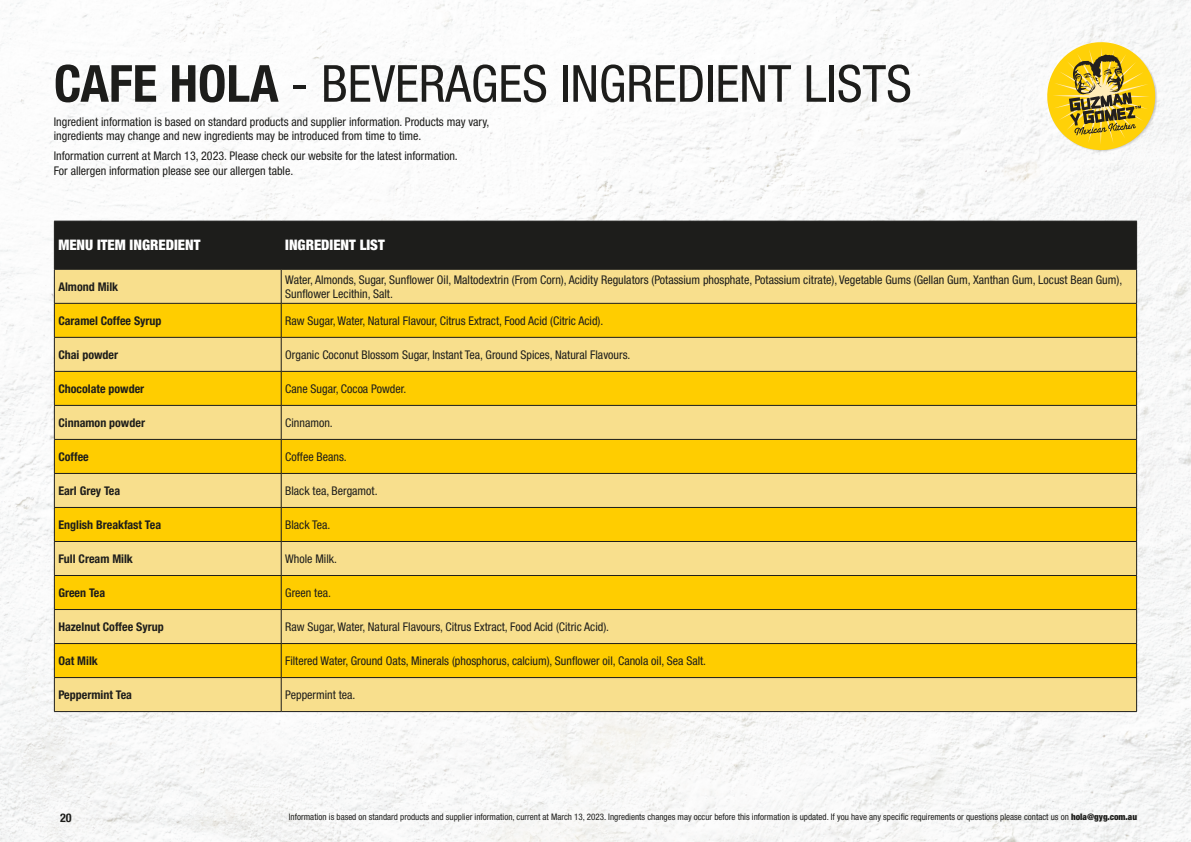
<style>
.page{position:relative;width:1191px;height:842px;background:#fff}
.page>*{position:absolute;margin:0;border:0;box-sizing:border-box;transform-origin:0 0}
.Heading{font:condensed 51.2px "Helvetica Neue LT Std";color:#1d1d1b}
.Menu_Item{font:900 condensed 14.5px "Helvetica Neue LT Std";color:#fff}
.Ingredient_List{font:condensed 12px/14px "Helvetica Neue LT Std";color:#1d1d1b}
.Body_Copy{font:condensed 12px/14.4px "Helvetica Neue LT Std";color:#1d1d1b}
.Ingredient_List-2{font:700 condensed 12px "Helvetica Neue LT Std";color:#1d1d1b}
.t1{font:condensed 9px "Helvetica Neue LT Std";color:#1d1d1b}
.s1{font-weight:700}
.s2{font-weight:900}
</style>
<div class="page">
<img style="left:0;top:0;width:1191px;height:842px">
<div style="left:55px;top:222px;width:1081px;height:47px;background:#1d1d1b"></div>
<div style="left:55px;top:270px;width:1081px;height:441px;background:#f8df8d"></div>
<svg style="left:55px;top:304px;width:1081px;height:373px;background:#fbd440"></svg>
<hr style="left:281px;top:221px;width:1px;height:48px;background:#1d1d1b">
<hr style="left:54px;top:270px;width:1px;height:33px;background:#1d1d1b">
<hr style="left:281px;top:270px;width:1px;height:33px;background:#1d1d1b">
<hr style="left:1136px;top:270px;width:1px;height:33px;background:#1d1d1b">
<hr style="left:54px;top:303px;width:227px;height:1px;background:#1d1d1b">
<hr style="left:54px;top:304px;width:1px;height:33px;background:#1d1d1b">
<hr style="left:281px;top:303px;width:855px;height:1px;background:#1d1d1b">
<hr style="left:281px;top:304px;width:1px;height:33px;background:#1d1d1b">
<hr style="left:1136px;top:304px;width:1px;height:33px;background:#1d1d1b">
<hr style="left:54px;top:337px;width:227px;height:1px;background:#1d1d1b">
<hr style="left:54px;top:338px;width:1px;height:33px;background:#1d1d1b">
<hr style="left:281px;top:337px;width:855px;height:1px;background:#1d1d1b">
<hr style="left:281px;top:338px;width:1px;height:33px;background:#1d1d1b">
<hr style="left:1136px;top:338px;width:1px;height:33px;background:#1d1d1b">
<hr style="left:54px;top:371px;width:227px;height:1px;background:#1d1d1b">
<hr style="left:54px;top:372px;width:1px;height:33px;background:#1d1d1b">
<hr style="left:281px;top:371px;width:855px;height:1px;background:#1d1d1b">
<hr style="left:281px;top:372px;width:1px;height:33px;background:#1d1d1b">
<hr style="left:1136px;top:372px;width:1px;height:33px;background:#1d1d1b">
<hr style="left:54px;top:405px;width:227px;height:1px;background:#1d1d1b">
<hr style="left:54px;top:406px;width:1px;height:33px;background:#1d1d1b">
<hr style="left:281px;top:405px;width:855px;height:1px;background:#1d1d1b">
<hr style="left:281px;top:406px;width:1px;height:33px;background:#1d1d1b">
<hr style="left:1136px;top:406px;width:1px;height:33px;background:#1d1d1b">
<hr style="left:54px;top:439px;width:227px;height:1px;background:#1d1d1b">
<hr style="left:54px;top:440px;width:1px;height:33px;background:#1d1d1b">
<hr style="left:281px;top:439px;width:855px;height:1px;background:#1d1d1b">
<hr style="left:281px;top:440px;width:1px;height:33px;background:#1d1d1b">
<hr style="left:1136px;top:440px;width:1px;height:33px;background:#1d1d1b">
<hr style="left:54px;top:473px;width:227px;height:1px;background:#1d1d1b">
<hr style="left:54px;top:474px;width:1px;height:33px;background:#1d1d1b">
<hr style="left:281px;top:473px;width:855px;height:1px;background:#1d1d1b">
<hr style="left:281px;top:474px;width:1px;height:33px;background:#1d1d1b">
<hr style="left:1136px;top:474px;width:1px;height:33px;background:#1d1d1b">
<hr style="left:54px;top:507px;width:227px;height:1px;background:#1d1d1b">
<hr style="left:54px;top:508px;width:1px;height:33px;background:#1d1d1b">
<hr style="left:281px;top:507px;width:855px;height:1px;background:#1d1d1b">
<hr style="left:281px;top:508px;width:1px;height:33px;background:#1d1d1b">
<hr style="left:1136px;top:508px;width:1px;height:33px;background:#1d1d1b">
<hr style="left:54px;top:541px;width:227px;height:1px;background:#1d1d1b">
<hr style="left:54px;top:542px;width:1px;height:33px;background:#1d1d1b">
<hr style="left:281px;top:541px;width:855px;height:1px;background:#1d1d1b">
<hr style="left:281px;top:542px;width:1px;height:33px;background:#1d1d1b">
<hr style="left:1136px;top:542px;width:1px;height:33px;background:#1d1d1b">
<hr style="left:54px;top:575px;width:227px;height:1px;background:#1d1d1b">
<hr style="left:54px;top:576px;width:1px;height:33px;background:#1d1d1b">
<hr style="left:281px;top:575px;width:855px;height:1px;background:#1d1d1b">
<hr style="left:281px;top:576px;width:1px;height:33px;background:#1d1d1b">
<hr style="left:1136px;top:576px;width:1px;height:33px;background:#1d1d1b">
<hr style="left:54px;top:609px;width:227px;height:1px;background:#1d1d1b">
<hr style="left:54px;top:610px;width:1px;height:33px;background:#1d1d1b">
<hr style="left:281px;top:609px;width:855px;height:1px;background:#1d1d1b">
<hr style="left:281px;top:610px;width:1px;height:33px;background:#1d1d1b">
<hr style="left:1136px;top:610px;width:1px;height:33px;background:#1d1d1b">
<hr style="left:54px;top:643px;width:227px;height:1px;background:#1d1d1b">
<hr style="left:54px;top:644px;width:1px;height:33px;background:#1d1d1b">
<hr style="left:281px;top:643px;width:855px;height:1px;background:#1d1d1b">
<hr style="left:281px;top:644px;width:1px;height:33px;background:#1d1d1b">
<hr style="left:1136px;top:644px;width:1px;height:33px;background:#1d1d1b">
<hr style="left:54px;top:677px;width:227px;height:1px;background:#1d1d1b">
<hr style="left:54px;top:678px;width:1px;height:33px;background:#1d1d1b">
<hr style="left:281px;top:677px;width:855px;height:1px;background:#1d1d1b">
<hr style="left:281px;top:678px;width:1px;height:33px;background:#1d1d1b">
<hr style="left:1136px;top:678px;width:1px;height:33px;background:#1d1d1b">
<hr style="left:54px;top:711px;width:227px;height:1px;background:#1d1d1b">
<hr style="left:281px;top:711px;width:855px;height:1px;background:#1d1d1b">
<hr style="left:54px;top:221px;width:227px;height:1px;background:#1d1d1b">
<hr style="left:54px;top:221px;width:1px;height:48px;background:#1d1d1b">
<hr style="left:281px;top:221px;width:855px;height:1px;background:#1d1d1b">
<hr style="left:1136px;top:221px;width:1px;height:48px;background:#1d1d1b">
<hr style="left:54px;top:269px;width:227px;height:1px;background:#1d1d1b">
<hr style="left:281px;top:269px;width:855px;height:1px;background:#1d1d1b">
<svg style="left:1044px;top:39px;width:114px;height:114px"></svg>
<svg style="left:60px;top:813px;width:11px;height:9px"></svg>
<p class="Heading" style="left:54px;top:54px;width:859px"><span class="s1">CAFE HOLA</span> - BEVERAGES INGREDIENT LISTS</p>
<p class="Body_Copy" style="left:54px;top:114px;width:437px">Ingredient information is based on standard products and supplier information. Products may vary, ingredients may change and new ingredients may be introduced from time to time.</p>
<p class="Body_Copy" style="left:54px;top:149px;width:405px">Information current at March 13, 2023. Please check our website for the latest information.<br>For allergen information please see our allergen table.</p>
<p class="Menu_Item" style="left:58px;top:236px;width:143px">MENU ITEM INGREDIENT</p>
<p class="Menu_Item" style="left:285px;top:236px;width:101px">INGREDIENT LIST</p>
<p class="Ingredient_List-2" style="left:58px;top:279px;width:61px">Almond Milk</p>
<p class="Ingredient_List" style="left:285px;top:272px;width:838px">Water, Almonds, Sugar, Sunflower Oil, Maltodextrin (From Corn), Acidity Regulators (Potassium phosphate, Potassium citrate), Vegetable Gums (Gellan Gum, Xanthan Gum, Locust Bean Gum),<br>Sunflower Lecithin, Salt.</p>
<p class="Ingredient_List-2" style="left:58px;top:313px;width:105px">Caramel Coffee Syrup</p>
<p class="Ingredient_List" style="left:285px;top:313px;width:320px">Raw Sugar, Water, Natural Flavour, Citrus Extract, Food Acid (Citric Acid).</p>
<p class="Ingredient_List-2" style="left:58px;top:347px;width:61px">Chai powder</p>
<p class="Ingredient_List" style="left:285px;top:347px;width:347px">Organic Coconut Blossom Sugar, Instant Tea, Ground Spices, Natural Flavours.</p>
<p class="Ingredient_List-2" style="left:58px;top:381px;width:87px">Chocolate powder</p>
<p class="Ingredient_List" style="left:285px;top:381px;width:123px">Cane Sugar, Cocoa Powder.</p>
<p class="Ingredient_List-2" style="left:58px;top:415px;width:88px">Cinnamon powder</p>
<p class="Ingredient_List" style="left:285px;top:415px;width:49px">Cinnamon.</p>
<p class="Ingredient_List-2" style="left:58px;top:449px;width:32px">Coffee</p>
<p class="Ingredient_List" style="left:285px;top:449px;width:63px">Coffee Beans.</p>
<p class="Ingredient_List-2" style="left:58px;top:483px;width:63px">Earl Grey Tea</p>
<p class="Ingredient_List" style="left:285px;top:483px;width:94px">Black tea, Bergamot.</p>
<p class="Ingredient_List-2" style="left:58px;top:517px;width:104px">English Breakfast Tea</p>
<p class="Ingredient_List" style="left:285px;top:517px;width:47px">Black Tea.</p>
<p class="Ingredient_List-2" style="left:58px;top:551px;width:76px">Full Cream Milk</p>
<p class="Ingredient_List" style="left:285px;top:551px;width:53px">Whole Milk.</p>
<p class="Ingredient_List-2" style="left:58px;top:585px;width:48px">Green Tea</p>
<p class="Ingredient_List" style="left:285px;top:585px;width:47px">Green tea.</p>
<p class="Ingredient_List-2" style="left:58px;top:619px;width:107px">Hazelnut Coffee Syrup</p>
<p class="Ingredient_List" style="left:285px;top:619px;width:325px">Raw Sugar, Water, Natural Flavours, Citrus Extract, Food Acid (Citric Acid).</p>
<p class="Ingredient_List-2" style="left:58px;top:653px;width:41px">Oat Milk</p>
<p class="Ingredient_List" style="left:285px;top:653px;width:422px">Filtered Water, Ground Oats, Minerals (phosphorus, calcium), Sunflower oil, Canola oil, Sea Salt.</p>
<p class="Ingredient_List-2" style="left:58px;top:687px;width:75px">Peppermint Tea</p>
<p class="Ingredient_List" style="left:285px;top:687px;width:72px">Peppermint tea.</p>
<p class="t1" style="left:289px;top:812px;width:850px">Information is based on standard products and supplier information, current at March 13, 2023. Ingredients changes may occur before this information is updated. If you have any specific requirements or questions please contact us on <span class="s2">hola@gyg.com.au</span></p>
</div>
